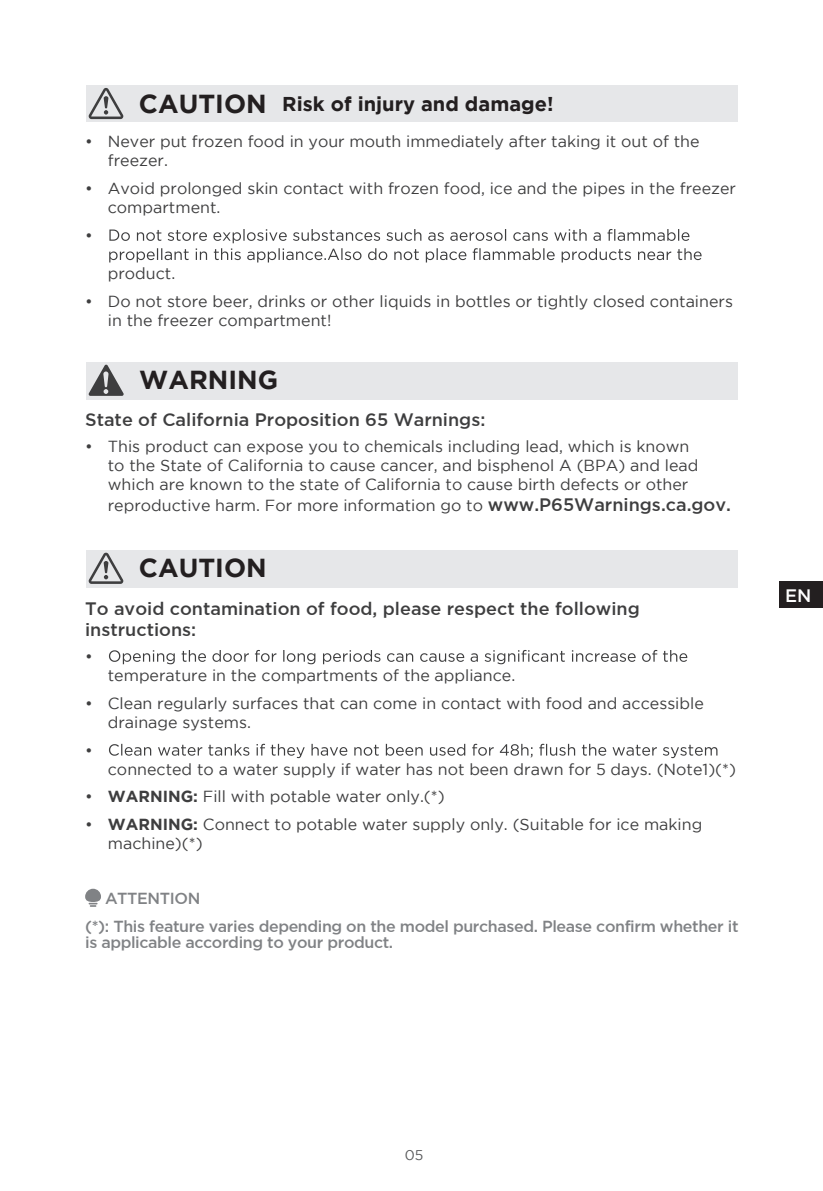
<style>
.page{position:relative;width:823px;height:1191px;background:#fff}
.page>*{position:absolute;margin:0;border:0;box-sizing:border-box;transform-origin:0 0}
.t1{font:700 26px "Gotham";color:#231f20}
.t2{font:700 20px "Gotham";color:#231f20}
.t3{font:500 18px/21.6px "Gotham";color:#3e3e3f}
.t4{font:500 18px "Gotham";color:#fff}
.t5{font:16px/19.2px "Gotham";color:#3e3e3f}
.t6{font:500 16px/27.4px "Gotham";letter-spacing:-.025em;color:#808285}
.t7{font:14px "Gotham";color:#57585a}
.s1{font-size:26px}
.s2{font-weight:500;font-size:18px}
.s3{font-weight:700}
</style>
<div class="page">
<div style="left:779px;top:581px;width:43px;height:27px;background:#231f20"></div>
<svg style="left:109px;top:229px;width:592px;height:33px"></svg>
<svg style="left:109px;top:650px;width:578px;height:14px"></svg>
<svg style="left:109px;top:744px;width:608px;height:14px"></svg>
<svg style="left:85px;top:888px;width:16px;height:19px"></svg>
<div style="left:86px;top:85px;width:650px;height:37px;background:#e6e7e9"></div>
<svg style="left:89px;top:88px;width:34px;height:31px"></svg>
<div style="left:86px;top:362px;width:650px;height:38px;background:#e6e7e9"></div>
<svg style="left:89px;top:365px;width:35px;height:31px"></svg>
<div style="left:86px;top:550px;width:650px;height:38px;background:#e6e7e9"></div>
<svg style="left:89px;top:553px;width:34px;height:31px"></svg>
<p class="t2" style="left:139px;top:92px;width:416px"><span class="s1">CAUTION</span> Risk of injury and damage!</p>
<p class="t5" style="left:108px;top:131px;width:593px;text-indent:-23px">• Never put frozen food in your mouth immediately after taking it out of the freezer.</p>
<p class="t5" style="left:108px;top:178px;width:629px;text-indent:-23px">• Avoid prolonged skin contact with frozen food, ice and the pipes in the freezer compartment.</p>
<p class="t5" style="left:85px;top:225px;width:9px">•</p>
<p class="t5" style="left:108px;top:264px;width:69px">product.</p>
<p class="t5" style="left:108px;top:291px;width:626px;text-indent:-23px">• Do not store beer, drinks or other liquids in bottles or tightly closed containers in the freezer compartment!</p>
<h1 class="t1" style="left:139px;top:365px;width:140px">WARNING</h1>
<p class="t3" style="left:85px;top:409px;width:401px">State of California Proposition 65 Warnings:</p>
<p class="t5" style="left:108px;top:436px;width:624px;text-indent:-23px">• This product can expose you to chemicals including lead, which is known<br>to the State of California to cause cancer, and bisphenol A (BPA) and lead which are known to the state of California to cause birth defects or other reproductive harm. For more information go to <span class="s2">www.P65Warnings.ca.gov.</span></p>
<h1 class="t1" style="left:139px;top:553px;width:129px">CAUTION</h1>
<p class="t3" style="left:85px;top:597px;width:556px">To avoid contamination of food, please respect the following instructions:</p>
<p class="t5" style="left:85px;top:646px;width:9px">•</p>
<p class="t5" style="left:108px;top:665px;width:408px">temperature in the compartments of the appliance.</p>
<p class="t5" style="left:108px;top:693px;width:597px;text-indent:-23px">• Clean regularly surfaces that can come in contact with food and accessible drainage systems.</p>
<p class="t5" style="left:85px;top:740px;width:9px">•</p>
<p class="t5" style="left:108px;top:759px;width:629px">connected to a water supply if water has not been drawn for 5 days. (Note1)(*)</p>
<p class="t5" style="left:85px;top:787px;width:361px">• <span class="s3">WARNING:</span> Fill with potable water only.(*)</p>
<p class="t5" style="left:108px;top:814px;width:595px;text-indent:-23px">• <span class="s3">WARNING:</span> Connect to potable water supply only. (Suitable for ice making machine)(*)</p>
<p class="t6" style="left:85px;top:884px;width:654px;text-indent:20px">ATTENTION<br>(*): This feature varies depending on the model purchased. Please confirm whether it</p>
<p class="t6" style="left:85px;top:928px;width:309px">is applicable according to your product.</p>
<p class="t4" style="left:784px;top:585px;width:28px">EN</p>
<p class="t7" style="left:404px;top:1147px;width:20px">05</p>
</div>
